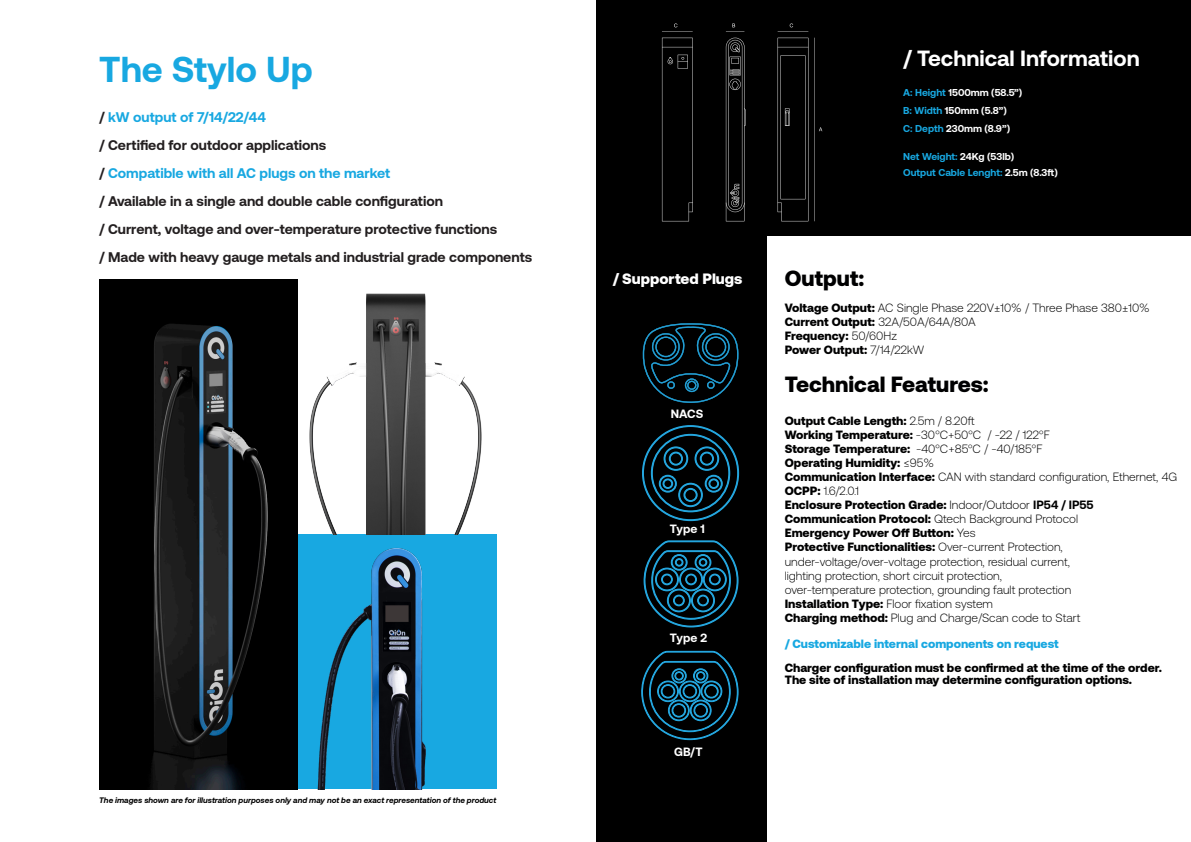
<style>
.page{position:relative;width:1191px;height:842px;background:#fff}
.page>*{position:absolute;margin:0;border:0;box-sizing:border-box;transform-origin:0 0}
.t1{font:700 36px "Aeonik";color:#18a8e1}
.t2{font:900 22px "Aeonik";color:#000001}
.t3{font:700 22px "Aeonik";color:#fff}
.t4{font:900 15px "Aeonik";color:#fff}
.t5{font:700 14px/28px "Aeonik";color:#231f20}
.t6{font:300 12px/14px "Aeonik";color:#000001}
.t7{font:900 12px/12.1px "Aeonik";color:#000001}
.t8{font:900 12px "Aeonik";color:#18a8e1}
.t9{font:700 12px "Aeonik";color:#fff}
.t10{font:700 10px/18px "Aeonik";color:#fff}
.t11{font:700 10px/16px "Aeonik";color:#18a8e1}
.t12{font:italic 700 8px "Aeonik";color:#000}
.s1{color:#18a8e1}
.s2{color:#fff}
.s3{font-weight:900}
.s4{font-weight:700}
</style>
<div class="page">
<img style="left:298px;top:293px;width:198px;height:496px">
<svg style="left:99px;top:279px;width:199px;height:510px;background:#0f1112"></svg>
<div style="left:596px;top:0;width:595px;height:235px;background:#000"></div>
<div style="left:596px;top:0;width:171px;height:842px;background:#000"></div>
<svg style="left:662px;top:38px;width:30px;height:183px"></svg>
<svg style="left:726px;top:38px;width:20px;height:183px"></svg>
<svg style="left:777px;top:38px;width:31px;height:183px"></svg>
<svg style="left:777px;top:23px;width:31px;height:9px"></svg>
<svg style="left:662px;top:23px;width:30px;height:9px"></svg>
<svg style="left:726px;top:24px;width:18px;height:8px"></svg>
<svg style="left:814px;top:38px;width:8px;height:183px"></svg>
<svg style="left:642px;top:323px;width:96px;height:80px"></svg>
<svg style="left:642px;top:425px;width:97px;height:96px"></svg>
<svg style="left:643px;top:540px;width:95px;height:88px"></svg>
<svg style="left:641px;top:651px;width:97px;height:89px"></svg>
<h1 class="t1" style="left:99px;top:49px;width:215px">The Stylo Up</h1>
<p class="t5" style="left:99px;top:103px;width:434px">/ <span class="s1">kW output of 7/14/22/44<br></span>/ Certified for outdoor applications<br>/ <span class="s1">Compatible with all AC plugs on the market<br></span>/ Available in a single and double cable configuration<br>/ Current, voltage and over-temperature protective functions<br>/ Made with heavy gauge metals and industrial grade components</p>
<p class="t12" style="left:99px;top:796px;width:398px">The images shown are for illustration purposes only and may not be an exact representation of the product</p>
<p class="t4" style="left:613px;top:270px;width:131px">/ Supported Plugs</p>
<p class="t9" style="left:671px;top:407px;width:34px">NACS</p>
<p class="t9" style="left:670px;top:522px;width:36px">Type 1</p>
<p class="t9" style="left:670px;top:631px;width:39px">Type 2</p>
<p class="t9" style="left:674px;top:745px;width:30px">GB/T</p>
<h2 class="t3" style="left:903px;top:46px;width:238px">/ Technical Information</h2>
<p class="t10" style="left:903px;top:83px;width:121px"><span class="s1">A: Height</span> 1500mm (58.5”)<br><span class="s1">B: Width</span> 150mm (5.8”)<br><span class="s1">C: Depth</span> 230mm (8.9”)</p>
<p class="t11" style="left:903px;top:148px;width:156px">Net Weight: <span class="s2">24Kg (53lb)<br></span>Output Cable Lenght: <span class="s2">2.5m (8.3ft)</span></p>
<h2 class="t2" style="left:784px;top:266px;width:81px">Output:</h2>
<p class="t6" style="left:784px;top:301px;width:366px"><span class="s3">Voltage Output:</span> AC Single Phase 220V±10% / Three Phase 380±10% <span class="s3">Current Output:</span> 32A/50A/64A/80A<br><span class="s3">Frequency:</span> 50/60Hz<br><span class="s3">Power Output:</span> 7/14/22kW</p>
<h2 class="t2" style="left:784px;top:372px;width:206px">Technical Features:</h2>
<p class="t6" style="left:784px;top:414px;width:394px"><span class="s3">Output Cable Length:</span> 2.5m / 8.20ft<br><span class="s3">Working Temperature:</span> -30°C+50°C / -22 / 122°F<br><span class="s3">Storage Temperature:</span> -40°C+85°C / -40/185°F<br><span class="s3">Operating Humidity:</span> ≤95%<br><span class="s3">Communication Interface:</span> CAN with standard configuration, Ethernet, 4G <span class="s3">OCPP:</span> 1.6/2.0.1<br><span class="s3">Enclosure Protection Grade:</span> Indoor/Outdoor <span class="s4">IP54 / IP55<br></span><span class="s3">Communication Protocol:</span> Qtech Background Protocol<br><span class="s3">Emergency Power Off Button:</span> Yes<br><span class="s3">Protective Functionalities:</span> Over-current Protection, under-voltage/over-voltage protection, residual current,<br>lighting protection, short circuit protection,<br>over-temperature protection, grounding fault protection<br><span class="s3">Installation Type:</span> Floor fixation system<br><span class="s3">Charging method:</span> Plug and Charge/Scan code to Start</p>
<p class="t8" style="left:784px;top:636px;width:275px">/ Customizable internal components on request</p>
<p class="t7" style="left:784px;top:661px;width:379px">Charger configuration must be confirmed at the time of the order.<br>The site of installation may determine configuration options.</p>
</div>
